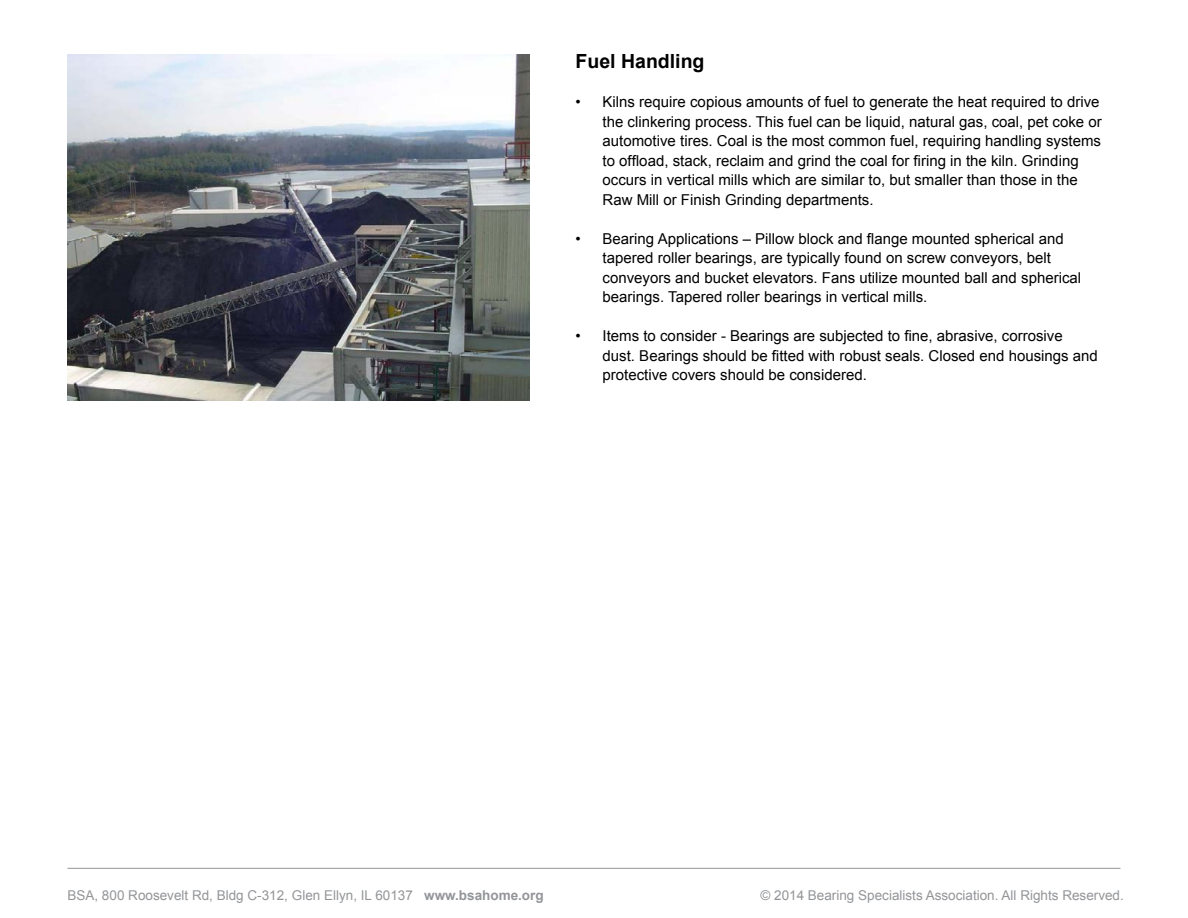
<style>
.page{position:relative;width:1188px;height:918px;background:#fff}
.page>*{position:absolute;margin:0;border:0;box-sizing:border-box;transform-origin:0 0}
.t1{font:700 19.5px "Arial";color:#000}
.t2{font:15px/19.5px "Arial";color:#000}
.t3{font:13.5px "Arial";color:#939598}
.s1{font-weight:700}
</style>
<div class="page">
<hr style="left:68px;top:868px;width:1052px;height:1px;background:#939598">
<img style="left:67px;top:54px;width:463px;height:346px">
<h1 class="t1" style="left:576px;top:48px;width:130px">Fuel Handling</h1>
<p class="t2" style="left:603px;top:92px;width:501px;text-indent:-27px">• Kilns require copious amounts of fuel to generate the heat required to drive the clinkering process. This fuel can be liquid, natural gas, coal, pet coke or automotive tires. Coal is the most common fuel, requiring handling systems to offload, stack, reclaim and grind the coal for firing in the kiln. Grinding occurs in vertical mills which are similar to, but smaller than those in the Raw Mill or Finish Grinding departments.</p>
<p class="t2" style="left:603px;top:229px;width:480px;text-indent:-27px">• Bearing Applications – Pillow block and flange mounted spherical and tapered roller bearings, are typically found on screw conveyors, belt conveyors and bucket elevators. Fans utilize mounted ball and spherical bearings. Tapered roller bearings in vertical mills.</p>
<p class="t2" style="left:603px;top:326px;width:497px;text-indent:-27px">• Items to consider - Bearings are subjected to fine, abrasive, corrosive dust. Bearings should be fitted with robust seals. Closed end housings and protective covers should be considered.</p>
<p class="t3" style="left:67px;top:886px;width:478px">BSA, 800 Roosevelt Rd, Bldg C-312, Glen Ellyn, IL 60137 <span class="s1">www.bsahome.org</span></p>
<p class="t3" style="left:761px;top:886px;width:365px">© 2014 Bearing Specialists Association. All Rights Reserved.</p>
</div>
